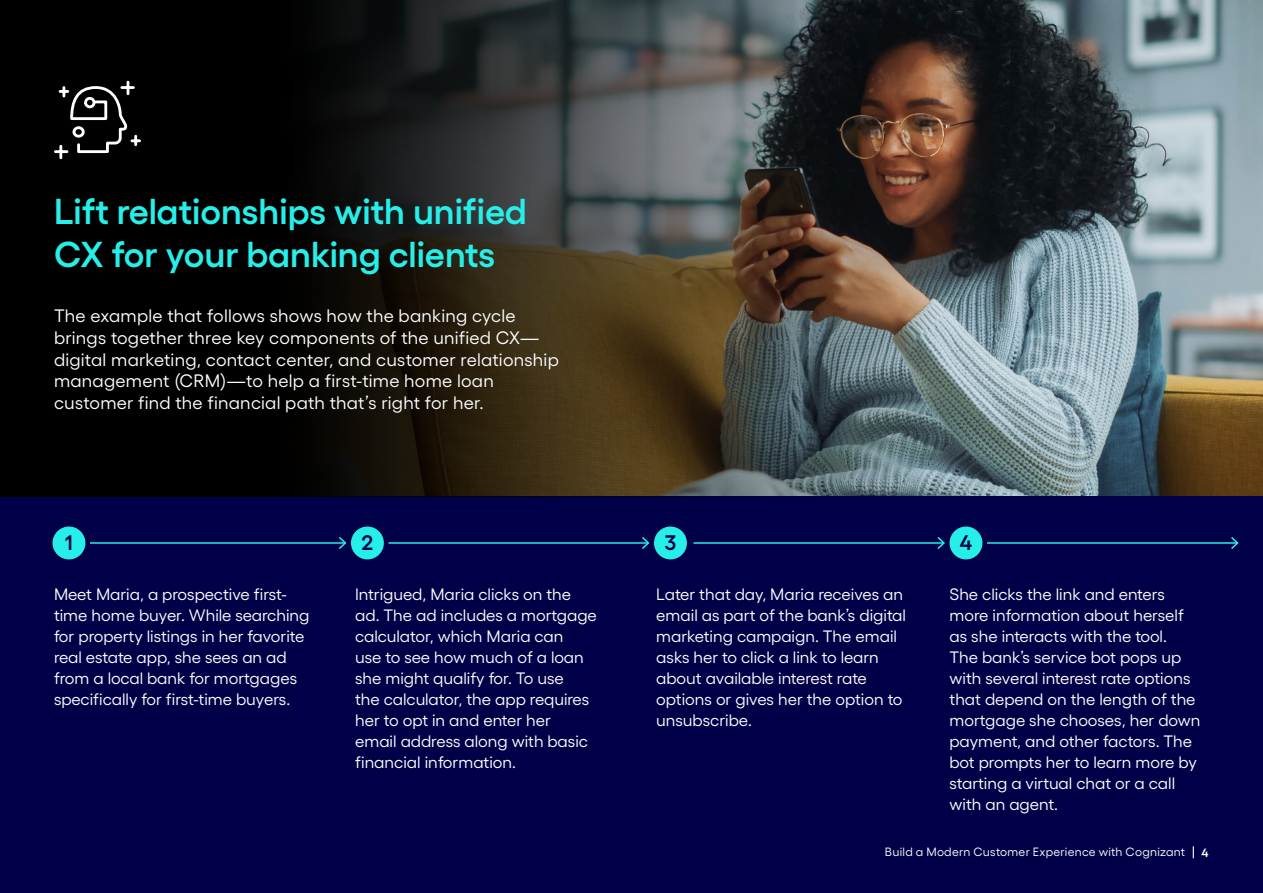
<style>
.page{position:relative;width:1263px;height:893px;background:#000048}
.page>*{position:absolute;margin:0;border:0;box-sizing:border-box;transform-origin:0 0}
.t1{font:600 36px/43.2px "Gellix";color:#26efe9}
.t2{font:600 21px "Gellix";color:#000048}
.t3{font:18px/21.6px "Gellix";letter-spacing:.01em;color:#fff}
.t4{font:16.5px/21px "Gellix";color:#fff}
.t5{font:12px "Gellix";letter-spacing:.02em;color:#fff}
.t6{font:600 12px "Gellix";color:#fff}
</style>
<div class="page">
<hr style="left:693px;top:542px;width:251px;height:2px;background:#26efe9">
<svg style="left:936px;top:537px;width:9px;height:12px"></svg>
<hr style="left:388px;top:542px;width:260px;height:2px;background:#26efe9">
<svg style="left:640px;top:537px;width:10px;height:12px"></svg>
<hr style="left:90px;top:542px;width:255px;height:2px;background:#26efe9">
<svg style="left:337px;top:537px;width:10px;height:12px"></svg>
<hr style="left:987px;top:542px;width:250px;height:2px;background:#26efe9">
<svg style="left:1229px;top:537px;width:10px;height:12px"></svg>
<img style="left:927px;top:0;width:336px;height:495px">
<svg style="left:0;top:0;width:927px;height:496px"></svg>
<svg style="left:1193px;top:846px;width:1px;height:12px"></svg>
<div style="left:51px;top:525px;width:36px;height:36px;background:#26efe9;border-radius:50%"></div>
<div style="left:50px;top:523px;width:38px;height:39px;border:3px solid #000048;border-radius:50%"></div>
<div style="left:349px;top:525px;width:36px;height:36px;background:#26efe9;border-radius:50%"></div>
<div style="left:348px;top:523px;width:39px;height:39px;border:3px solid #000048;border-radius:50%"></div>
<div style="left:652px;top:525px;width:36px;height:36px;background:#26efe9;border-radius:50%"></div>
<div style="left:651px;top:523px;width:39px;height:39px;border:3px solid #000048;border-radius:50%"></div>
<div style="left:948px;top:525px;width:36px;height:36px;background:#26efe9;border-radius:50%"></div>
<div style="left:946px;top:523px;width:39px;height:39px;border:3px solid #000048;border-radius:50%"></div>
<svg style="left:53px;top:79px;width:89px;height:82px"></svg>
<h1 class="t1" style="left:54px;top:186px;width:474px">Lift relationships with unified<br>CX for your banking clients</h1>
<p class="t3" style="left:54px;top:303px;width:506px">The example that follows shows how the banking cycle brings together three key components of the unified CX— digital marketing, contact center, and customer relationship management (CRM)—to help a first-time home loan customer find the financial path that’s right for her.</p>
<p class="t2" style="left:65px;top:526px;width:9px">1</p>
<p class="t2" style="left:362px;top:526px;width:13px">2</p>
<p class="t2" style="left:665px;top:526px;width:13px">3</p>
<p class="t2" style="left:960px;top:526px;width:14px">4</p>
<p class="t4" style="left:54px;top:582px;width:257px">Meet Maria, a prospective first&shy;time home buyer. While searching for property listings in her favorite real estate app, she sees an ad from a local bank for mortgages specifically for first-time buyers.</p>
<p class="t4" style="left:355px;top:582px;width:243px">Intrigued, Maria clicks on the ad. The ad includes a mortgage calculator, which Maria can<br>use to see how much of a loan she might qualify for. To use<br>the calculator, the app requires her to opt in and enter her<br>email address along with basic financial information.</p>
<p class="t4" style="left:656px;top:582px;width:251px">Later that day, Maria receives an email as part of the bank’s digital marketing campaign. The email asks her to click a link to learn about available interest rate options or gives her the option to unsubscribe.</p>
<p class="t4" style="left:949px;top:582px;width:252px">She clicks the link and enters more information about herself as she interacts with the tool.<br>The bank’s service bot pops up with several interest rate options that depend on the length of the mortgage she chooses, her down payment, and other factors. The bot prompts her to learn more by starting a virtual chat or a call with an agent.</p>
<p class="t5" style="left:885px;top:842px;width:302px">Build a Modern Customer Experience with Cognizant</p>
<p class="t6" style="left:1201px;top:843px;width:9px">4</p>
</div>
